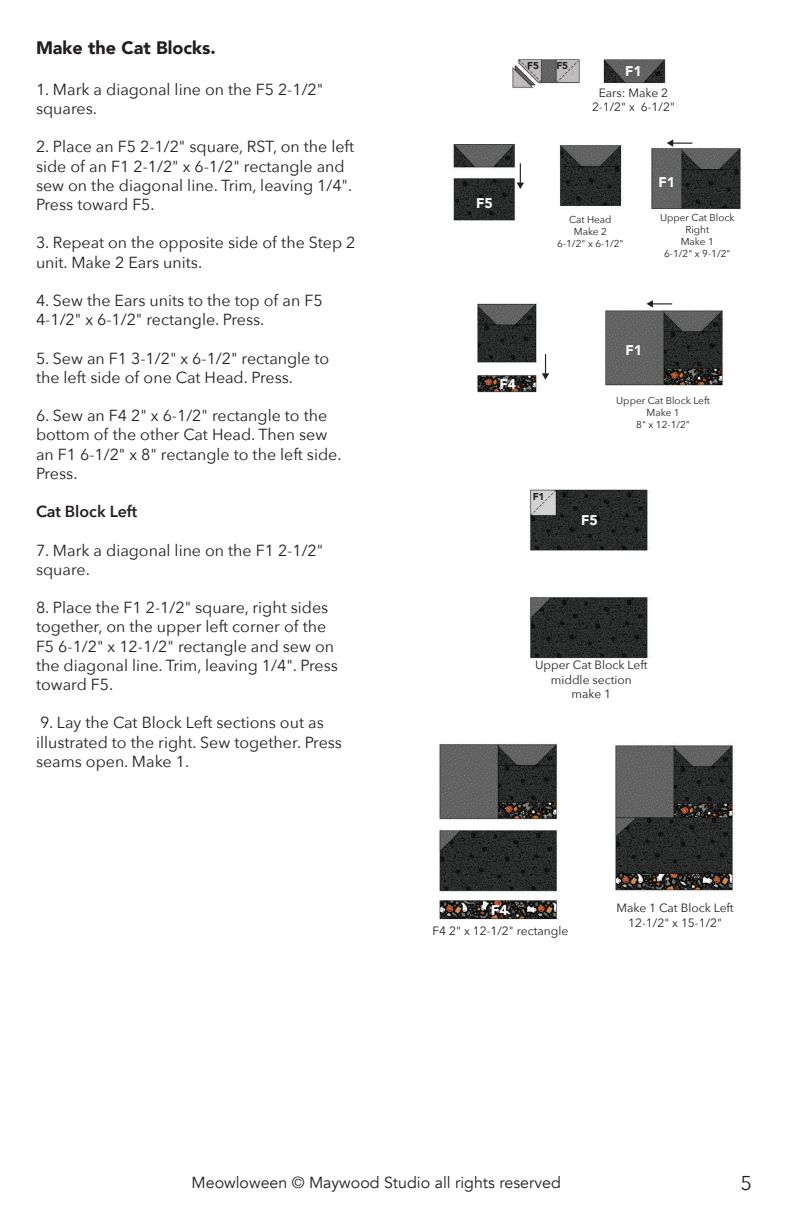
<style>
.page{position:relative;width:792px;height:1224px;background:#fff}
.page>*{position:absolute;margin:0;border:0;box-sizing:border-box;transform-origin:0 0}
.t1{font:20px "Avenir Next";color:#231f20}
.t2{font:900 18px "Avenir";color:#231f20}
.t3{font:16px/19.2px "Avenir Next";color:#231f20}
.t4{font:16px "Avenir";color:#231f20}
.t5{font:600 16px "Avenir Next";color:#231f20}
.t6{font:900 14px "Avenir";color:#fff}
.t7{font:12px "Avenir Next";color:#231f20}
.t8{font:10px/12px "Avenir Next";color:#231f20;text-align:center}
.t9{font:900 10px "Avenir";color:#231f20}
</style>
<div class="page">
<img style="left:439px;top:59px;width:302px;height:861px">
<svg style="left:517px;top:163px;width:7px;height:26px"></svg>
<svg style="left:667px;top:139px;width:25px;height:8px"></svg>
<svg style="left:647px;top:300px;width:25px;height:8px"></svg>
<svg style="left:542px;top:354px;width:7px;height:26px"></svg>
<p class="t2" style="left:36px;top:32px;width:181px">Make the Cat Blocks.</p>
<p class="t3" style="left:36px;top:79px;width:289px">1. Mark a diagonal line on the F5 2-1/2" squares.</p>
<p class="t3" style="left:36px;top:137px;width:320px">2. Place an F5 2-1/2" square, RST, on the left side of an F1 2-1/2" x 6-1/2" rectangle and sew on the diagonal line. Trim, leaving 1/4".<br>Press toward F5.</p>
<p class="t3" style="left:36px;top:233px;width:321px">3. Repeat on the opposite side of the Step 2 unit. Make 2 Ears units.</p>
<p class="t3" style="left:36px;top:290px;width:288px">4. Sew the Ears units to the top of an F5<br>4-1/2" x 6-1/2" rectangle. Press.</p>
<p class="t3" style="left:36px;top:348px;width:295px">5. Sew an F1 3-1/2" x 6-1/2" rectangle to the left side of one Cat Head. Press.</p>
<p class="t3" style="left:36px;top:405px;width:307px">6. Sew an F4 2" x 6-1/2" rectangle to the bottom of the other Cat Head. Then sew an F1 6-1/2" x 8" rectangle to the left side.<br>Press.</p>
<p class="t5" style="left:36px;top:498px;width:103px">Cat Block Left</p>
<p class="t3" style="left:36px;top:540px;width:289px">7. Mark a diagonal line on the F1 2-1/2" square.</p>
<p class="t3" style="left:36px;top:597px;width:303px">8. Place the F1 2-1/2" square, right sides together, on the upper left corner of the F5 6-1/2" x 12-1/2" rectangle and sew on the diagonal line. Trim, leaving 1/4". Press toward F5.</p>
<p class="t3" style="left:36px;top:713px;width:308px">9. Lay the Cat Block Left sections out as illustrated to the right. Sew together. Press seams open. Make 1.</p>
<p class="t6" style="left:476px;top:191px;width:18px">F5</p>
<p class="t9" style="left:527px;top:57px;width:13px">F5</p>
<p class="t9" style="left:556px;top:57px;width:13px">F5</p>
<p class="t6" style="left:625px;top:59px;width:18px">F1</p>
<p class="t7" style="left:599px;top:83px;width:71px">Ears: Make 2</p>
<p class="t7" style="left:592px;top:97px;width:84px">2-1/2" x 6-1/2"</p>
<p class="t6" style="left:659px;top:170px;width:18px">F1</p>
<p class="t8" style="left:569px;top:213px;width:44px">Cat Head<br>Make 2</p>
<p class="t8" style="left:557px;top:237px;width:68px">6-1/2" x 6-1/2"</p>
<p class="t8" style="left:660px;top:211px;width:76px">Upper Cat Block<br>Right</p>
<p class="t8" style="left:681px;top:235px;width:35px">Make 1</p>
<p class="t8" style="left:664px;top:247px;width:68px">6-1/2" x 9-1/2"</p>
<p class="t6" style="left:499px;top:372px;width:18px">F4</p>
<p class="t9" style="left:533px;top:488px;width:13px">F1</p>
<p class="t6" style="left:625px;top:338px;width:18px">F1</p>
<p class="t8" style="left:616px;top:394px;width:95px">Upper Cat Block Left</p>
<p class="t8" style="left:647px;top:406px;width:35px">Make 1</p>
<p class="t8" style="left:636px;top:418px;width:55px">8" x 12-1/2"</p>
<p class="t6" style="left:581px;top:508px;width:18px">F5</p>
<p class="t7" style="left:535px;top:655px;width:114px">Upper Cat Block Left</p>
<p class="t7" style="left:551px;top:669px;width:83px">middle section</p>
<p class="t7" style="left:571px;top:684px;width:41px">make 1</p>
<p class="t6" style="left:491px;top:899px;width:18px">F4</p>
<p class="t7" style="left:616px;top:898px;width:119px">Make 1 Cat Block Left</p>
<p class="t7" style="left:628px;top:913px;width:95px">12-1/2" x 15-1/2"</p>
<p class="t7" style="left:432px;top:921px;width:137px">F4 2" x 12-1/2" rectangle</p>
<p class="t4" style="left:192px;top:1173px;width:371px">Meowloween © Maywood Studio all rights reserved</p>
<p class="t1" style="left:741px;top:1166px;width:13px">5</p>
</div>
